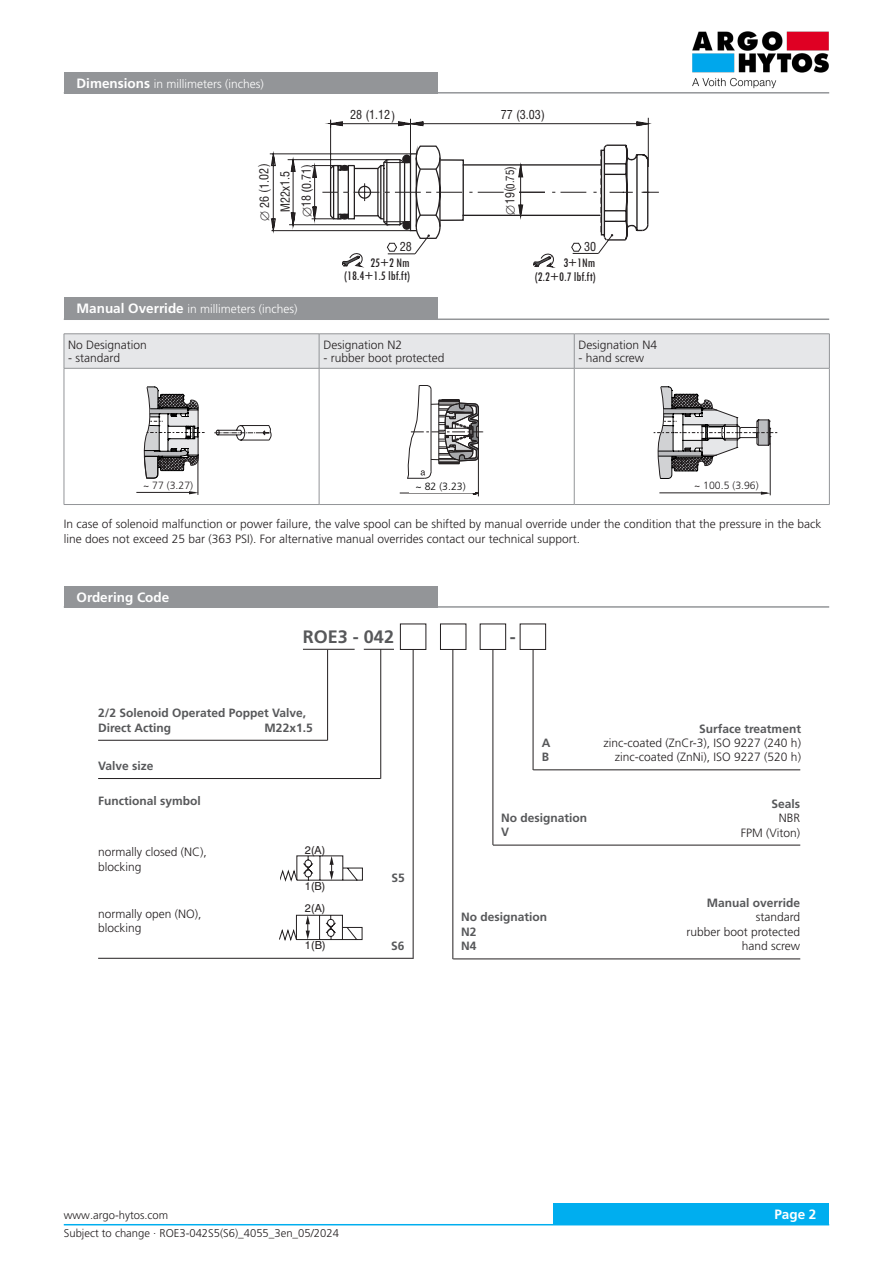
<style>
.page{position:relative;width:893px;height:1263px;background:#fff}
.page>*{position:absolute;margin:0;border:0;box-sizing:border-box;transform-origin:0 0}
.Klic{font:700 18px "Frutiger LT Pro";color:#57585a}
.kóty{font:condensed 13.5px "Tw Cen";color:#231f20}
._03_Headline_white{font:700 13.5px "Frutiger LT Pro";color:#fff}
.t1{font:condensed 12.15px "Swiss 721 BTCE";color:#231f20}
._06_Text{font:300 12px/14.4px "Frutiger LT Pro";color:#231f20}
._05_Subline_Copytext{font:700 12px/14.4px "Frutiger LT Pro";color:#57585a}
._03_Headline_white-2{font:300 12px "Frutiger LT Pro";color:#fff}
._06_Text__R{font:300 12px "Frutiger LT Pro";color:#231f20}
.Klic_popis-P{font:300 12px "Frutiger LT Pro";color:#231f20}
.t2{font:300 11.25px "Frutiger LT Pro";color:#231f20}
.t3{font:11.1px "Swiss 721 BTCE";color:#231f20}
.t4{font:condensed 10.95px "Swiss 721 BTCE";color:#231f20}
.kóty_POPIS_7{font:300 10.5px "Frutiger LT Pro";color:#231f20}
.kóty_POPIS_7-2{font:300 10.5px "Frutiger LT Pro";color:#000}
.s1{font-weight:700;font-size:13.5px}
.s2{font-stretch:normal}
.s3{font-size:12.15px}
</style>
<div class="page">
<svg style="left:280px;top:915px;width:83px;height:26px"></svg>
<svg style="left:280px;top:855px;width:83px;height:27px"></svg>
<hr style="left:98px;top:958px;width:315px;height:1px;background:#231f20">
<hr style="left:453px;top:959px;width:347px;height:1px;background:#231f20">
<hr style="left:493px;top:845px;width:307px;height:1px;background:#231f20">
<hr style="left:98px;top:740px;width:229px;height:1px;background:#231f20">
<hr style="left:533px;top:769px;width:267px;height:1px;background:#231f20">
<div style="left:480px;top:624px;width:26px;height:26px;border:1px solid #231f20"></div>
<div style="left:400px;top:624px;width:26px;height:26px;border:1px solid #231f20"></div>
<div style="left:440px;top:624px;width:26px;height:26px;border:1px solid #231f20"></div>
<hr style="left:303px;top:649px;width:52px;height:1px;background:#231f20">
<hr style="left:327px;top:650px;width:1px;height:90px;background:#231f20">
<hr style="left:413px;top:650px;width:1px;height:309px;background:#231f20">
<hr style="left:453px;top:649px;width:1px;height:310px;background:#231f20">
<hr style="left:493px;top:650px;width:1px;height:195px;background:#231f20">
<div style="left:520px;top:624px;width:26px;height:26px;border:1px solid #231f20"></div>
<hr style="left:533px;top:650px;width:1px;height:120px;background:#231f20">
<hr style="left:380px;top:649px;width:1px;height:130px;background:#231f20">
<hr style="left:364px;top:649px;width:30px;height:1px;background:#231f20">
<hr style="left:98px;top:778px;width:283px;height:1px;background:#231f20">
<svg style="left:214px;top:425px;width:57px;height:16px"></svg>
<svg style="left:189px;top:491px;width:9px;height:3px"></svg>
<hr style="left:198px;top:455px;width:1px;height:40px;background:#231f20">
<hr style="left:136px;top:492px;width:59px;height:1px;background:#231f20">
<svg style="left:143px;top:386px;width:62px;height:93px"></svg>
<svg style="left:761px;top:492px;width:9px;height:3px"></svg>
<hr style="left:770px;top:436px;width:1px;height:59px;background:#231f20">
<hr style="left:659px;top:493px;width:108px;height:1px;background:#231f20">
<svg style="left:654px;top:386px;width:123px;height:93px"></svg>
<hr style="left:400px;top:493px;width:79px;height:1px;background:#231f20">
<svg style="left:406px;top:385px;width:77px;height:111px"></svg>
<div style="left:409px;top:482px;width:65px;height:10px;background:#fff"></div>
<div style="left:65px;top:334px;width:764px;height:34px;background:#e6e7e9"></div>
<hr style="left:64px;top:333px;width:255px;height:1px;background:#939598">
<hr style="left:64px;top:334px;width:1px;height:34px;background:#939598">
<hr style="left:319px;top:333px;width:255px;height:1px;background:#939598">
<hr style="left:319px;top:334px;width:1px;height:34px;background:#939598">
<hr style="left:574px;top:333px;width:256px;height:1px;background:#939598">
<hr style="left:574px;top:334px;width:1px;height:34px;background:#939598">
<hr style="left:829px;top:334px;width:1px;height:34px;background:#939598">
<hr style="left:64px;top:368px;width:255px;height:1px;background:#939598">
<hr style="left:319px;top:368px;width:255px;height:1px;background:#939598">
<hr style="left:574px;top:368px;width:256px;height:1px;background:#939598">
<hr style="left:64px;top:504px;width:255px;height:1px;background:#939598">
<hr style="left:319px;top:504px;width:255px;height:1px;background:#939598">
<hr style="left:574px;top:504px;width:256px;height:1px;background:#939598">
<hr style="left:64px;top:368px;width:1px;height:136px;background:#939598">
<hr style="left:319px;top:368px;width:1px;height:136px;background:#939598">
<hr style="left:574px;top:368px;width:1px;height:136px;background:#939598">
<hr style="left:829px;top:368px;width:1px;height:136px;background:#939598">
<img style="left:692px;top:31px;width:137px;height:57px">
<div style="left:553px;top:1203px;width:276px;height:22px;background:#00aeef"></div>
<hr style="left:64px;top:1224px;width:765px;height:1px;background:#00aeef">
<div style="left:64px;top:72px;width:373px;height:22px;background:#939598"></div>
<hr style="left:64px;top:92px;width:765px;height:2px;background:#939598">
<div style="left:64px;top:298px;width:373px;height:21px;background:#939598"></div>
<hr style="left:64px;top:318px;width:765px;height:2px;background:#939598">
<div style="left:64px;top:586px;width:373px;height:22px;background:#939598"></div>
<hr style="left:64px;top:606px;width:765px;height:2px;background:#939598">
<svg style="left:269px;top:117px;width:390px;height:150px"></svg>
<p class="_03_Headline_white-2" style="left:77px;top:77px;width:189px"><span class="s1">Dimensions</span> in millimeters (inches)</p>
<p class="t1" style="left:350px;top:106px;width:47px">28 (1.12)</p>
<p class="t1" style="left:501px;top:106px;width:45px">77 (3.03)</p>
<p class="t1" style="left:256px;top:209px;width:47px;rotate:-91deg">26 (1.02)</p>
<p class="t1" style="left:299px;top:207px;width:44px;rotate:-91deg">18<span class="s2">(</span>0.71)</p>
<p class="t1" style="left:277px;top:212px;width:42px;rotate:-91deg">M22x1.5</p>
<p class="t4" style="left:503px;top:204px;width:40px;rotate:-91deg"><span class="s3">19</span> 0.75<span class="s3">)</span></p>
<p class="_03_Headline_white-2" style="left:77px;top:302px;width:223px"><span class="s1">Manual Override</span> in millimeters (inches)</p>
<p class="_06_Text" style="left:68px;top:337px;width:80px">No Designation</p>
<p class="_06_Text" style="left:68px;top:351px;width:53px">- standard</p>
<p class="t1" style="left:400px;top:238px;width:14px">28</p>
<p class="t1" style="left:584px;top:238px;width:14px">30</p>
<p class="kóty" style="left:370px;top:254px;width:41px">25+2 Nm</p>
<p class="kóty" style="left:345px;top:268px;width:67px">(18.4+1.5 lbf.ft)</p>
<p class="kóty" style="left:563px;top:255px;width:33px">3+1Nm</p>
<p class="kóty" style="left:535px;top:268px;width:62px">(2.2+0.7 lbf.ft)</p>
<p class="_06_Text" style="left:323px;top:337px;width:80px">Designation N2</p>
<p class="_06_Text" style="left:323px;top:351px;width:123px">- rubber boot protected</p>
<p class="_06_Text" style="left:578px;top:337px;width:80px">Designation N4</p>
<p class="_06_Text" style="left:578px;top:351px;width:67px">- hand screw</p>
<p class="kóty_POPIS_7" style="left:143px;top:479px;width:52px">~ 77 (3.27)</p>
<p class="kóty_POPIS_7-2" style="left:416px;top:480px;width:52px">~ 82 (3.23)</p>
<p class="kóty_POPIS_7" style="left:694px;top:479px;width:66px">~ 100.5 (3.96)</p>
<p class="_06_Text" style="left:64px;top:517px;width:759px">In case of solenoid malfunction or power failure, the valve spool can be shifted by manual override under the condition that the pressure in the back</p>
<p class="_06_Text" style="left:64px;top:531px;width:518px">line does not exceed 25 bar (363 PSI). For alternative manual overrides contact our technical support.</p>
<p class="_03_Headline_white" style="left:77px;top:589px;width:94px">Ordering Code</p>
<p class="Klic" style="left:303px;top:626px;width:93px">ROE3 - 042</p>
<p class="Klic" style="left:510px;top:626px;width:7px">-</p>
<p class="_05_Subline_Copytext" style="left:98px;top:706px;width:210px">2/2 Solenoid Operated Poppet Valve,<br>Direct Acting</p>
<p class="_05_Subline_Copytext" style="left:265px;top:720px;width:50px">M22x1.5</p>
<p class="_05_Subline_Copytext" style="left:98px;top:758px;width:57px">Valve size</p>
<p class="_05_Subline_Copytext" style="left:98px;top:793px;width:104px">Functional symbol</p>
<p class="_06_Text" style="left:98px;top:845px;width:110px">normally closed (NC), blocking</p>
<p class="_06_Text" style="left:98px;top:906px;width:105px">normally open (NO), blocking</p>
<p class="t3" style="left:305px;top:842px;width:22px">2(A)</p>
<p class="t3" style="left:305px;top:879px;width:22px">1(B)</p>
<p class="t3" style="left:305px;top:901px;width:22px">2(A)</p>
<p class="_05_Subline_Copytext" style="left:391px;top:871px;width:15px">S5</p>
<p class="t3" style="left:305px;top:938px;width:22px">1(B)</p>
<p class="_05_Subline_Copytext" style="left:391px;top:939px;width:15px">S6</p>
<p class="_05_Subline_Copytext" style="left:542px;top:736px;width:10px">A</p>
<p class="_05_Subline_Copytext" style="left:542px;top:750px;width:9px">B</p>
<p class="_05_Subline_Copytext" style="left:501px;top:811px;width:88px">No designation</p>
<p class="_05_Subline_Copytext" style="left:501px;top:825px;width:10px">V</p>
<p class="_05_Subline_Copytext" style="left:699px;top:721px;width:103px">Surface treatment</p>
<p class="_06_Text__R" style="left:604px;top:736px;width:199px">zinc-coated (ZnCr-3), ISO 9227 (240 h)</p>
<p class="_06_Text__R" style="left:615px;top:750px;width:188px">zinc-coated (ZnNi), ISO 9227 (520 h)</p>
<p class="_05_Subline_Copytext" style="left:772px;top:797px;width:30px">Seals</p>
<p class="Klic_popis-P" style="left:779px;top:811px;width:23px">NBR</p>
<p class="Klic_popis-P" style="left:741px;top:826px;width:61px">FPM (Viton)</p>
<p class="_05_Subline_Copytext" style="left:461px;top:910px;width:88px">No designation</p>
<p class="_05_Subline_Copytext" style="left:461px;top:924px;width:17px">N2</p>
<p class="_05_Subline_Copytext" style="left:461px;top:939px;width:17px">N4</p>
<p class="_05_Subline_Copytext" style="left:707px;top:895px;width:95px">Manual override</p>
<p class="Klic_popis-P" style="left:756px;top:910px;width:46px">standard</p>
<p class="Klic_popis-P" style="left:686px;top:924px;width:115px">rubber boot protected</p>
<p class="Klic_popis-P" style="left:742px;top:939px;width:60px">hand screw</p>
<p class="t2" style="left:64px;top:1209px;width:106px">www.argo-hytos.com</p>
<p class="_03_Headline_white" style="left:774px;top:1206px;width:44px">Page 2</p>
<p class="t2" style="left:64px;top:1226px;width:277px">Subject to change · ROE3-042S5(S6)_4055_3en_05/2024</p>
</div>
